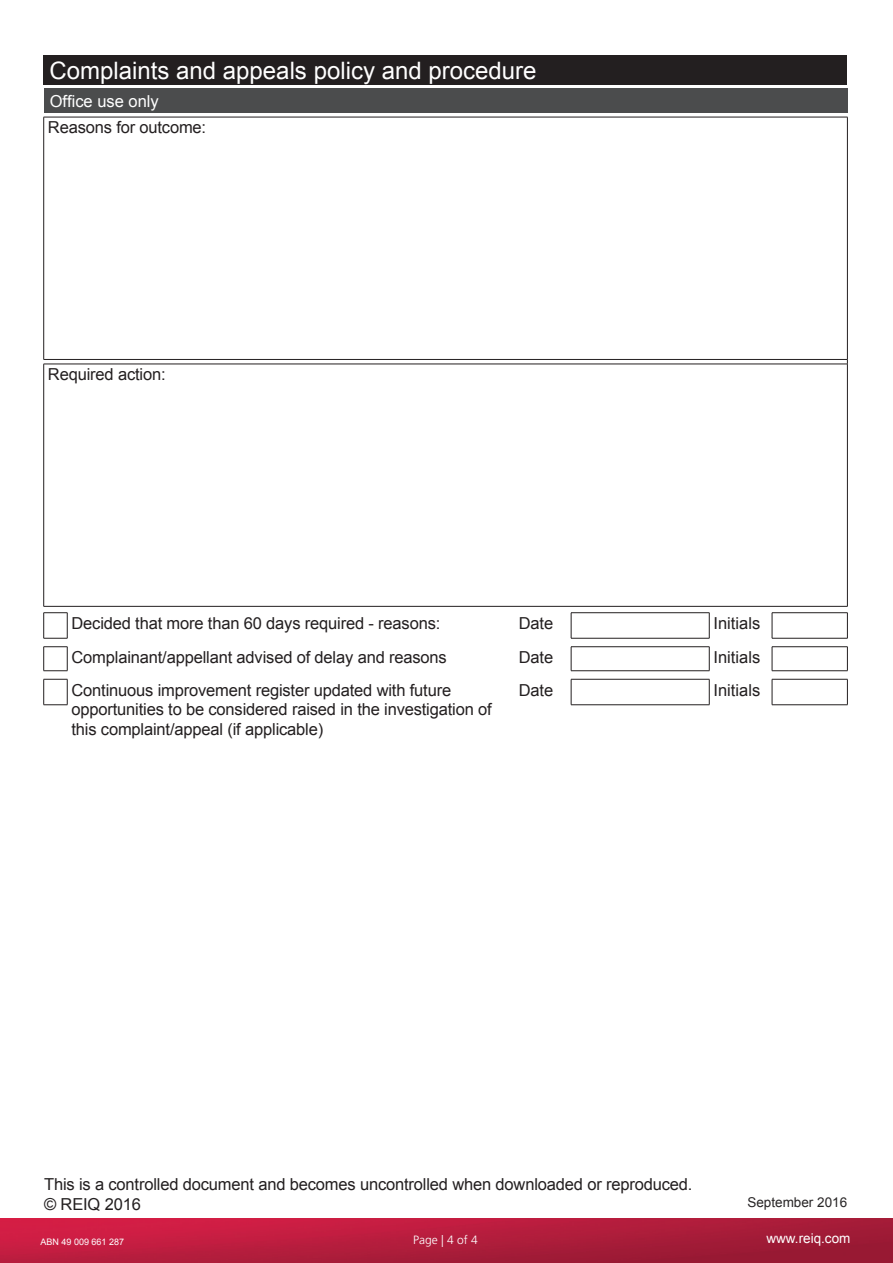
<style>
.page{position:relative;width:893px;height:1263px;background:#fff}
.page>*{position:absolute;margin:0;border:0;box-sizing:border-box;transform-origin:0 0}
.t1{font:24px "Arial";color:#fff}
.t2{font:16.5px/19.8px "Arial";letter-spacing:-.01em;color:#231f20}
.t3{font:16.5px "Arial";color:#fff}
.t4{font:13.5px "Arial";color:#282526}
.t5{font:13.5px "Arial";color:#fff}
.STB-Body{font:300 12px "Frutiger LT Std";color:#fff}
.t6{font:9px "Arial";color:#fff}
</style>
<div class="page">
<img style="left:0;top:1219px;width:893px;height:44px">
<div style="left:44px;top:89px;width:803px;height:24px;background:#4b4c4d"></div>
<hr style="left:847px;top:117px;width:1px;height:242px;background:#231f20">
<hr style="left:847px;top:364px;width:1px;height:242px;background:#231f20">
<hr style="left:44px;top:364px;width:804px;height:1px;background:#231f20">
<hr style="left:43px;top:364px;width:1px;height:242px;background:#231f20">
<hr style="left:44px;top:606px;width:804px;height:1px;background:#231f20">
<hr style="left:44px;top:117px;width:804px;height:1px;background:#231f20">
<hr style="left:43px;top:117px;width:1px;height:242px;background:#231f20">
<hr style="left:44px;top:359px;width:804px;height:1px;background:#231f20">
<hr style="left:571px;top:612px;width:138px;height:1px;background:#231f20">
<svg style="left:571px;top:613px;width:1px;height:25px"></svg>
<svg style="left:709px;top:613px;width:1px;height:25px"></svg>
<hr style="left:571px;top:638px;width:138px;height:1px;background:#231f20">
<hr style="left:772px;top:612px;width:76px;height:1px;background:#231f20">
<svg style="left:772px;top:613px;width:1px;height:25px"></svg>
<svg style="left:847px;top:613px;width:1px;height:25px"></svg>
<hr style="left:772px;top:638px;width:76px;height:1px;background:#231f20">
<svg style="left:43px;top:612px;width:25px;height:27px"></svg>
<hr style="left:772px;top:646px;width:76px;height:1px;background:#231f20">
<svg style="left:772px;top:647px;width:1px;height:23px"></svg>
<svg style="left:847px;top:647px;width:1px;height:23px"></svg>
<hr style="left:772px;top:670px;width:76px;height:1px;background:#231f20">
<hr style="left:571px;top:646px;width:138px;height:1px;background:#231f20">
<svg style="left:571px;top:647px;width:1px;height:23px"></svg>
<svg style="left:709px;top:647px;width:1px;height:23px"></svg>
<hr style="left:571px;top:670px;width:138px;height:1px;background:#231f20">
<svg style="left:43px;top:646px;width:25px;height:25px"></svg>
<svg style="left:43px;top:679px;width:25px;height:26px"></svg>
<hr style="left:571px;top:679px;width:138px;height:1px;background:#231f20">
<svg style="left:571px;top:679px;width:1px;height:25px"></svg>
<svg style="left:709px;top:679px;width:1px;height:26px"></svg>
<hr style="left:571px;top:704px;width:138px;height:1px;background:#231f20">
<hr style="left:772px;top:679px;width:76px;height:1px;background:#231f20">
<svg style="left:772px;top:679px;width:1px;height:25px"></svg>
<svg style="left:847px;top:679px;width:1px;height:25px"></svg>
<hr style="left:772px;top:704px;width:76px;height:1px;background:#231f20">
<div style="left:44px;top:55px;width:803px;height:30px;background:#231f20"></div>
<p class="t1" style="left:50px;top:55px;width:488px">Complaints and appeals policy and procedure</p>
<p class="t3" style="left:50px;top:90px;width:111px">Office use only</p>
<p class="t2" style="left:48px;top:118px;width:160px">Reasons for outcome:</p>
<p class="t2" style="left:48px;top:365px;width:119px">Required action:</p>
<p class="t2" style="left:72px;top:613px;width:370px">Decided that more than 60 days required - reasons:</p>
<p class="t2" style="left:519px;top:613px;width:36px">Date</p>
<p class="t2" style="left:713px;top:613px;width:48px">Initials</p>
<p class="t2" style="left:72px;top:647px;width:377px">Complainant/appellant advised of delay and reasons</p>
<p class="t2" style="left:519px;top:647px;width:36px">Date</p>
<p class="t2" style="left:713px;top:647px;width:48px">Initials</p>
<p class="t2" style="left:72px;top:680px;width:422px">Continuous improvement register updated with future opportunities to be considered raised in the investigation of this complaint/appeal (if applicable)</p>
<p class="t2" style="left:519px;top:680px;width:36px">Date</p>
<p class="t2" style="left:713px;top:680px;width:48px">Initials</p>
<p class="t2" style="left:44px;top:1174px;width:650px">This is a controlled document and becomes uncontrolled when downloaded or reproduced.</p>
<p class="t2" style="left:44px;top:1194px;width:98px">© REIQ 2016</p>
<p class="t4" style="left:747px;top:1193px;width:101px">September 2016</p>
<p class="t6" style="left:41px;top:1236px;width:85px">ABN 49 009 661 287</p>
<p class="STB-Body" style="left:413px;top:1233px;width:66px">Page | 4 of 4</p>
<p class="t5" style="left:766px;top:1229px;width:86px">www.reiq.com</p>
</div>
